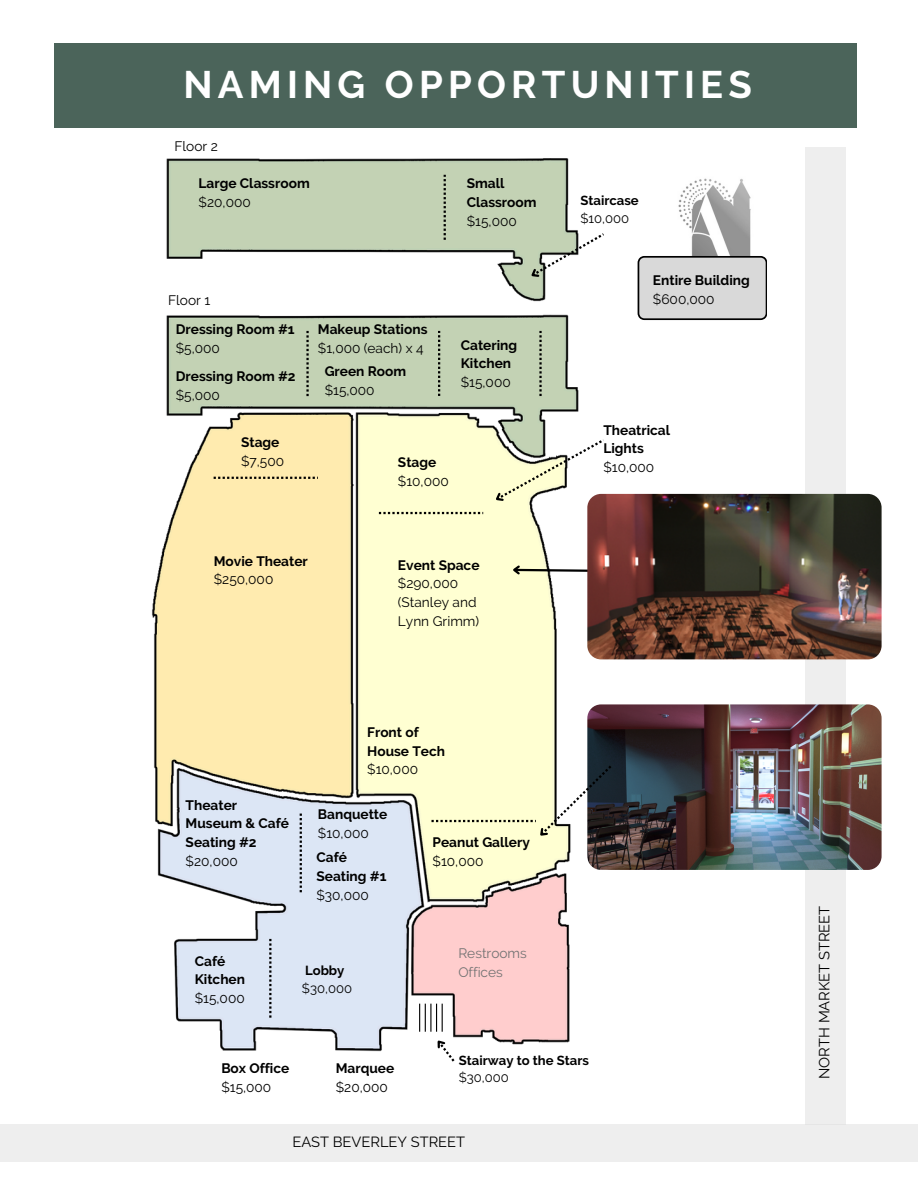
<style>
.page{position:relative;width:918px;height:1188px;background:#fff}
.page>*{position:absolute;margin:0;border:0;box-sizing:border-box;transform-origin:0 0}
.t1{font:700 38.25px "Raleway";letter-spacing:.135em;color:#fff}
.t2{font:14.7px "Raleway";color:#000}
.t3{font:700 13.65px/18.8px "Raleway";color:#000}
.t4{font:13.65px/18.8px "Raleway";color:#000}
.t5{font:13.65px/19.2px "Raleway";color:#737373}
.t6{font:700 13.05px "Raleway";color:#000}
.t7{font:13.05px "Raleway";color:#000}
.s1{font-weight:400}
.s2{font-weight:700}
</style>
<div class="page">
<img style="left:123px;top:127px;width:483px;height:925px">
<svg style="left:510px;top:563px;width:77px;height:14px"></svg>
<svg style="left:300px;top:814px;width:2px;height:78px"></svg>
<svg style="left:438px;top:331px;width:2px;height:65px"></svg>
<svg style="left:491px;top:439px;width:113px;height:68px"></svg>
<div style="left:805px;top:147px;width:41px;height:977px;background:#eee"></div>
<div style="left:0;top:1124px;width:918px;height:38px;background:#eee"></div>
<div style="left:55px;top:43px;width:802px;height:84px;background:#4b645a"></div>
<img style="left:678px;top:178px;width:73px;height:78px">
<svg style="left:638px;top:256px;width:129px;height:64px;background:#c9c9c9"></svg>
<img style="left:587px;top:494px;width:295px;height:165px;border-radius:14px">
<svg style="left:306px;top:331px;width:3px;height:65px"></svg>
<svg style="left:539px;top:331px;width:3px;height:65px"></svg>
<svg style="left:444px;top:175px;width:2px;height:65px"></svg>
<img style="left:587px;top:704px;width:295px;height:166px;border-radius:14px">
<svg style="left:431px;top:766px;width:180px;height:76px;background:#dbdbbd"></svg>
<svg style="left:379px;top:512px;width:104px;height:2px"></svg>
<svg style="left:214px;top:477px;width:104px;height:2px"></svg>
<svg style="left:269px;top:939px;width:2px;height:79px"></svg>
<svg style="left:419px;top:1004px;width:36px;height:58px"></svg>
<svg style="left:526px;top:233px;width:78px;height:50px"></svg>
<h3 class="t1" style="left:183px;top:62px;width:570px">NAMING OPPORTUNITIES</h3>
<h3 class="t4" style="left:174px;top:137px;width:45px">Floor 2</h3>
<h3 class="t3" style="left:199px;top:174px;width:113px">Large Classroom <span class="s1">$20,000</span></h3>
<p class="t3" style="left:467px;top:174px;width:71px">Small<br>Classroom <span class="s1">$15,000</span></p>
<h3 class="t4" style="left:168px;top:291px;width:44px">Floor 1</h3>
<h3 class="t3" style="left:176px;top:320px;width:120px">Dressing Room #1 <span class="s1">$5,000</span></h3>
<h3 class="t3" style="left:176px;top:367px;width:121px">Dressing Room #2 <span class="s1">$5,000</span></h3>
<p class="t4" style="left:241px;top:433px;width:45px"><span class="s2">Stage </span>$7,500</p>
<p class="t3" style="left:318px;top:320px;width:111px">Makeup Stations <span class="s1">$1,000 (each) x 4</span></p>
<h3 class="t3" style="left:325px;top:362px;width:83px">Green Room <span class="s1">$15,000</span></h3>
<h3 class="t3" style="left:461px;top:336px;width:58px">Catering<br>Kitchen <span class="s1">$15,000</span></h3>
<p class="t4" style="left:398px;top:453px;width:52px"><span class="s2">Stage </span>$10,000</p>
<p class="t3" style="left:214px;top:551px;width:96px">Movie Theater <span class="s1">$250,000</span></p>
<h3 class="t4" style="left:398px;top:556px;width:83px"><span class="s2">Event Space </span>$290,000 (Stanley and<br>Lynn Grimm)</h3>
<h3 class="t3" style="left:186px;top:796px;width:105px">Theater<br>Museum &amp; Café<br>Seating #2 <span class="s1">$20,000</span></h3>
<h3 class="t3" style="left:367px;top:723px;width:79px">Front of<br>House Tech <span class="s1">$10,000</span></h3>
<p class="t3" style="left:318px;top:805px;width:71px">Banquette <span class="s1">$10,000</span></p>
<p class="t3" style="left:316px;top:848px;width:72px">Café<br>Seating #1 <span class="s1">$30,000</span></p>
<p class="t3" style="left:433px;top:833px;width:99px">Peanut Gallery <span class="s1">$10,000</span></p>
<p class="t3" style="left:195px;top:951px;width:52px">Café<br>Kitchen <span class="s1">$15,000</span></p>
<p class="t6" style="left:305px;top:963px;width:41px">Lobby</p>
<h3 class="t7" style="left:302px;top:981px;width:52px">$30,000</h3>
<p class="t5" style="left:458px;top:944px;width:70px">Restrooms<br>Offices</p>
<p class="t6" style="left:580px;top:192px;width:60px">Staircase</p>
<p class="t7" style="left:580px;top:210px;width:50px">$10,000</p>
<p class="t3" style="left:653px;top:271px;width:98px">Entire Building <span class="s1">$600,000</span></p>
<h1 class="t3" style="left:603px;top:420px;width:68px">Theatrical<br>Lights <span class="s1">$10,000</span></h1>
<p class="t3" style="left:221px;top:1059px;width:70px">Box Office <span class="s1">$15,000</span></p>
<h3 class="t3" style="left:336px;top:1059px;width:60px">Marquee <span class="s1">$20,000</span></h3>
<h3 class="t6" style="left:459px;top:1052px;width:132px">Stairway to the Stars</h3>
<h3 class="t7" style="left:459px;top:1070px;width:52px">$30,000</h3>
<h3 class="t2" style="left:292px;top:1133px;width:174px">EAST BEVERLEY STREET</h3>
<h3 class="t2" style="left:816px;top:1079px;width:175px;rotate:-90deg">NORTH MARKET STREET</h3>
</div>
